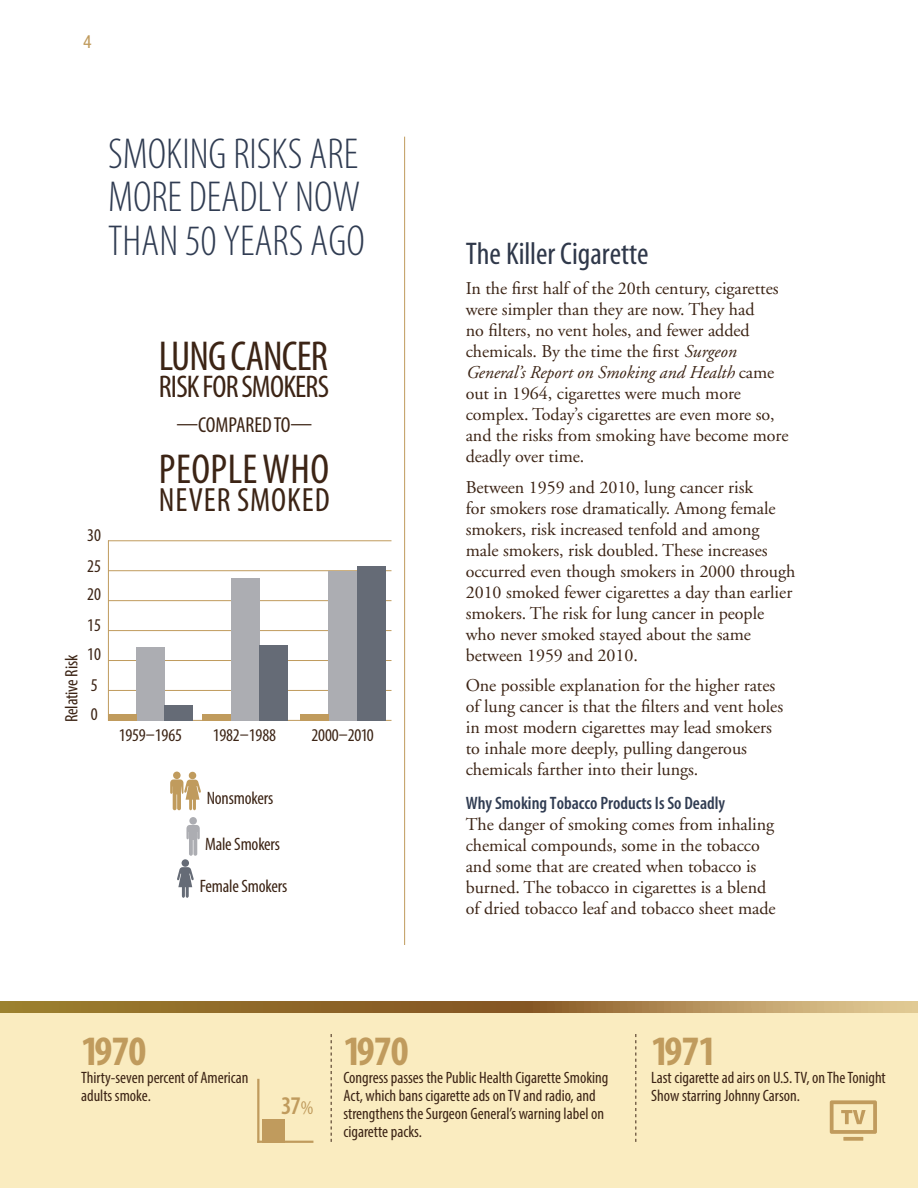
<style>
.page{position:relative;width:918px;height:1188px;background:#fff}
.page>*{position:absolute;margin:0;border:0;box-sizing:border-box;transform-origin:0 0}
.t1{font:43.5px/43.5px "Myriad MM 215 300";color:#303c52}
.t2{font:700 condensed 42px "Myriad Pro";letter-spacing:-.02em;color:#c09b5d}
.t3{font:condensed 42px "Myriad Pro";letter-spacing:-.015em;color:#3c2415}
.t4{font:condensed 42px "Myriad Pro";letter-spacing:.01em;color:#3c2415}
.t5{font:condensed 33.75px "Myriad Pro";letter-spacing:.03em;color:#3c2415}
.t6{font:31.5px "Myriad MM 400 300";color:#2f384a}
.t7{font:condensed 31.5px "Myriad Pro";letter-spacing:-.025em;color:#3c2415}
.t8{font:25.5px "Myriad MM 565 300";color:#c09b5d}
.t9{font:condensed 21.75px "Myriad Pro";color:#3c2415}
.t10{font:18px/21px "Adobe Garamond";color:#3c2415}
.t11{font:condensed 18px "Myriad Pro";letter-spacing:-.01em;color:#3c2415}
.t12{font:18px "Myriad MM 400 300";letter-spacing:-.01em;color:#3c2415}
.t13{font:18px "Myriad MM 565 300";color:#303c52}
.t14{font:condensed 18px "Helvetica Neue LT Pro";color:#c09b5d}
.t15{font:condensed 16.5px/18px "Myriad Pro";color:#3c2415}
.s1{font-family:"Myriad Pro"}
.s2{font-style:italic}
.s3{font-family:"Myriad MM 400 300";font-size:19.5px}
</style>
<div class="page">
<div style="left:0;top:1001px;width:918px;height:187px;background:#faecc0"></div>
<svg style="left:0;top:1001px;width:918px;height:11px;background:#a17c40"></svg>
<svg style="left:635px;top:1034px;width:1px;height:108px"></svg>
<svg style="left:331px;top:1034px;width:1px;height:108px"></svg>
<svg style="left:843px;top:1137px;width:20px;height:4px"></svg>
<svg style="left:830px;top:1100px;width:47px;height:34px"></svg>
<hr style="left:257px;top:1141px;width:56px;height:2px;background:#c09b5d">
<hr style="left:257px;top:1079px;width:2px;height:64px;background:#c09b5d">
<div style="left:263px;top:1119px;width:22px;height:24px;background:#c09b5d"></div>
<hr style="left:404px;top:137px;width:1px;height:808px;background:#c09b5d">
<hr style="left:108px;top:540px;width:284px;height:1px;background:#c09b5d">
<hr style="left:108px;top:720px;width:284px;height:1px;background:#c09b5d">
<hr style="left:108px;top:690px;width:284px;height:1px;background:#c09b5d">
<hr style="left:108px;top:660px;width:284px;height:1px;background:#c09b5d">
<hr style="left:108px;top:630px;width:284px;height:1px;background:#c09b5d">
<hr style="left:108px;top:600px;width:284px;height:1px;background:#c09b5d">
<hr style="left:108px;top:570px;width:284px;height:1px;background:#c09b5d">
<hr style="left:108px;top:540px;width:1px;height:181px;background:#c09b5d">
<div style="left:136px;top:647px;width:29px;height:74px;background:#acadb2"></div>
<div style="left:108px;top:715px;width:28px;height:6px;background:#c09b5d"></div>
<div style="left:165px;top:706px;width:28px;height:15px;background:#656b76"></div>
<div style="left:231px;top:579px;width:28px;height:142px;background:#acadb2"></div>
<div style="left:203px;top:715px;width:28px;height:6px;background:#c09b5d"></div>
<div style="left:259px;top:646px;width:28px;height:75px;background:#656b76"></div>
<div style="left:329px;top:571px;width:28px;height:150px;background:#acadb2"></div>
<div style="left:301px;top:715px;width:28px;height:6px;background:#c09b5d"></div>
<div style="left:357px;top:566px;width:28px;height:155px;background:#656b76"></div>
<div style="left:173px;top:772px;width:8px;height:7px;background:#c09b5d;border-radius:50%"></div>
<div style="left:189px;top:772px;width:7px;height:7px;background:#c09b5d;border-radius:50%"></div>
<svg style="left:170px;top:779px;width:31px;height:31px"></svg>
<div style="left:189px;top:817px;width:8px;height:8px;background:#acadb2;border-radius:50%"></div>
<svg style="left:186px;top:825px;width:14px;height:31px"></svg>
<div style="left:182px;top:859px;width:7px;height:8px;background:#656b76;border-radius:50%"></div>
<svg style="left:177px;top:867px;width:17px;height:31px"></svg>
<p class="t14" style="left:83px;top:31px;width:10px">4</p>
<h2 class="t1" style="left:108px;top:134px;width:259px">SMOKING RISKS ARE<br>MORE DEADLY NOW<br>THAN 50 YEARS AGO</h2>
<p class="t11" style="left:61px;top:722px;width:69px;rotate:-90deg">Relative Risk</p>
<p class="t12" style="left:87px;top:527px;width:15px">30</p>
<p class="t12" style="left:87px;top:557px;width:15px">25</p>
<p class="t12" style="left:87px;top:586px;width:15px">20</p>
<p class="t12" style="left:87px;top:617px;width:15px">15</p>
<p class="t12" style="left:87px;top:646px;width:15px">10</p>
<p class="t12" style="left:91px;top:677px;width:8px">5</p>
<p class="t12" style="left:91px;top:706px;width:8px">0</p>
<h2 class="t3" style="left:159px;top:330px;width:170px">LUNG CANCER</h2>
<h2 class="t7" style="left:159px;top:367px;width:172px">RISK FOR SMOKERS</h2>
<h2 class="t9" style="left:176px;top:412px;width:138px">—COMPARED TO—</h2>
<h2 class="t4" style="left:159px;top:444px;width:172px">PEOPLE WHO</h2>
<h2 class="t5" style="left:159px;top:479px;width:172px">NEVER SMOKED</h2>
<p class="t12" style="left:119px;top:727px;width:65px">1959<span class="s1">–</span>1965</p>
<p class="t12" style="left:213px;top:727px;width:65px">1982<span class="s1">–</span>1988</p>
<p class="t12" style="left:312px;top:727px;width:64px">2000<span class="s1">–</span>2010</p>
<p class="t11" style="left:207px;top:787px;width:68px">Nonsmokers</p>
<p class="t11" style="left:205px;top:833px;width:77px">Male Smokers</p>
<p class="t11" style="left:200px;top:875px;width:89px">Female Smokers</p>
<h2 class="t6" style="left:466px;top:238px;width:184px">The Killer Cigarette</h2>
<p class="t10" style="left:466px;top:278px;width:324px">In the first half of the 20th century, cigarettes were simpler than they are now. They had<br>no filters, no vent holes, and fewer added chemicals. By the time the first <span class="s2">Surgeon General’s Report on Smoking and Health</span> came out in 1964, cigarettes were much more complex. Today’s cigarettes are even more so, and the risks from smoking have become more deadly over time.</p>
<p class="t10" style="left:466px;top:477px;width:331px">Between 1959 and 2010, lung cancer risk<br>for smokers rose dramatically. Among female smokers, risk increased tenfold and among male smokers, risk doubled. These increases occurred even though smokers in 2000 through 2010 smoked fewer cigarettes a day than earlier smokers. The risk for lung cancer in people who never smoked stayed about the same between 1959 and 2010.</p>
<p class="t10" style="left:466px;top:675px;width:319px">One possible explanation for the higher rates of lung cancer is that the filters and vent holes in most modern cigarettes may lead smokers to inhale more deeply, pulling dangerous chemicals farther into their lungs.</p>
<h3 class="t13" style="left:466px;top:794px;width:261px">Why Smoking Tobacco Products Is So Deadly</h3>
<p class="t10" style="left:466px;top:814px;width:311px">The danger of smoking comes from inhaling chemical compounds, some in the tobacco and some that are created when tobacco is burned. The tobacco in cigarettes is a blend of dried tobacco leaf and tobacco sheet made</p>
<h3 class="t2" style="left:81px;top:1025px;width:67px">1970</h3>
<p class="t15" style="left:81px;top:1069px;width:169px">Thirty-seven percent of American adults smoke.</p>
<h3 class="t8" style="left:281px;top:1093px;width:34px">37<span class="s3">%</span></h3>
<h3 class="t2" style="left:343px;top:1025px;width:67px">1970</h3>
<p class="t15" style="left:343px;top:1069px;width:266px">Congress passes the Public Health Cigarette Smoking Act, which bans cigarette ads on TV and radio, and strengthens the Surgeon General’s warning label on cigarette packs.</p>
<h3 class="t2" style="left:651px;top:1025px;width:67px">1971</h3>
<p class="t15" style="left:651px;top:1069px;width:236px">Last cigarette ad airs on U.S. TV, on The Tonight<br>Show starring Johnny Carson.</p>
</div>
